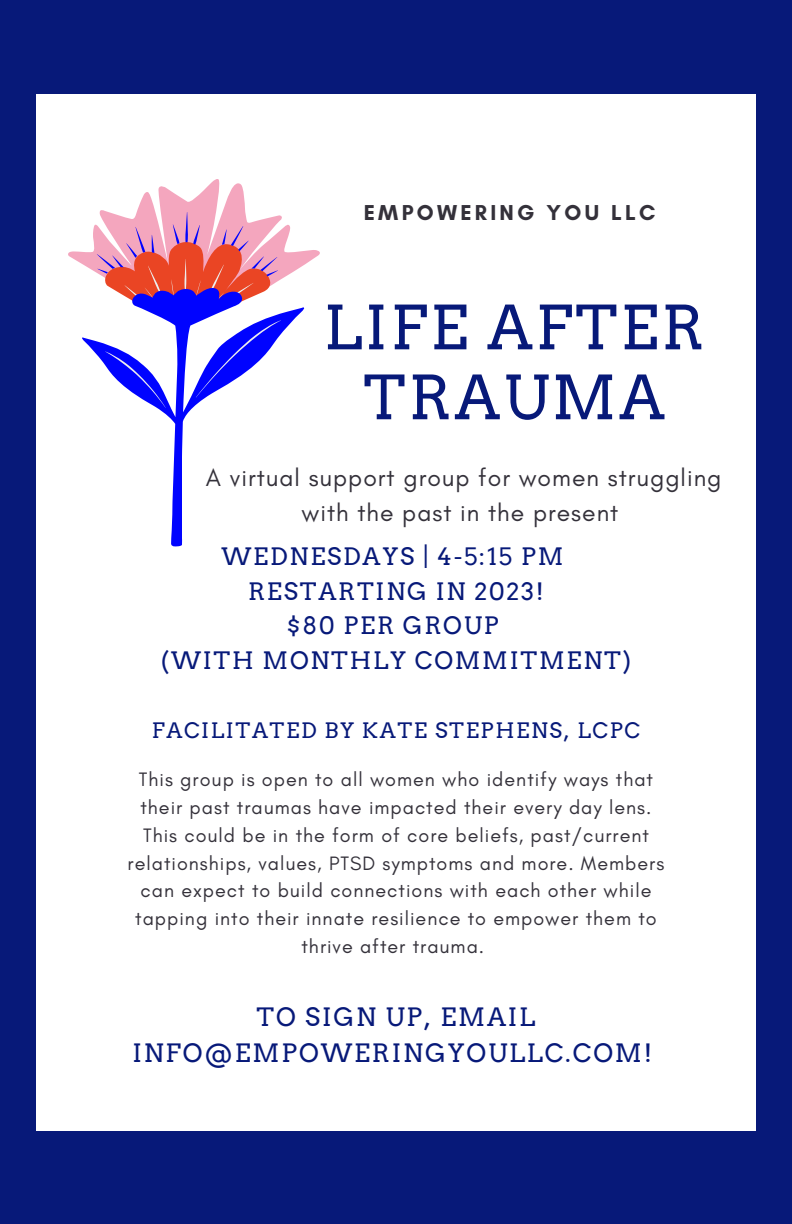
<style>
.page{position:relative;width:792px;height:1224px;background:#071979}
.page>*{position:absolute;margin:0;border:0;box-sizing:border-box;transform-origin:0 0}
.t1{font:60.4px/70px "Arvo";letter-spacing:.05em;color:#071979;text-align:center}
.t2{font:25.2px/36.4px "Arvo";letter-spacing:.075em;color:#071979;text-align:center}
.t3{font:24.6px/35.2px "Glacial Indifference";letter-spacing:.04em;color:#34313a;text-align:center}
.t4{font:24px/34.4px "Arvo";letter-spacing:.075em;color:#071979;text-align:center}
.t5{font:700 22px "Glacial Indifference";letter-spacing:.15em;color:#34313a}
.t6{font:21.2px "Arvo";letter-spacing:.075em;color:#071979}
.t7{font:19.8px/27.8px "Glacial Indifference";letter-spacing:.05em;color:#34313a;text-align:center}
</style>
<div class="page">
<div style="left:36px;top:94px;width:720px;height:1036px;background:#fff"></div>
<svg style="left:68px;top:179px;width:252px;height:84px"></svg>
<svg style="left:80px;top:212px;width:227px;height:334px"></svg>
<svg style="left:105px;top:320px;width:176px;height:88px"></svg>
<p class="t5" style="left:364px;top:199px;width:293px">EMPOWERING YOU LLC</p>
<h1 class="t1" style="left:324px;top:293px;width:382px">LIFE AFTER<br>TRAUMA</h1>
<p class="t3" style="left:206px;top:460px;width:517px">A virtual support group for women struggling with the past in the present</p>
<p class="t4" style="left:161px;top:539px;width:472px">WEDNESDAYS | 4-5:15 PM<br>RESTARTING IN 2023!<br>$80 PER GROUP<br>(WITH MONTHLY COMMITMENT)</p>
<p class="t6" style="left:152px;top:717px;width:490px">FACILITATED BY KATE STEPHENS, LCPC</p>
<p class="t7" style="left:128px;top:765px;width:538px">This group is open to all women who identify ways that their past traumas have impacted their every day lens.<br>This could be in the form of core beliefs, past/current relationships, values, PTSD symptoms and more. Members can expect to build connections with each other while tapping into their innate resilience to empower them to thrive after trauma.</p>
<p class="t2" style="left:132px;top:998px;width:521px">TO SIGN UP, EMAIL<br>INFO@EMPOWERINGYOULLC.COM!</p>
</div>
